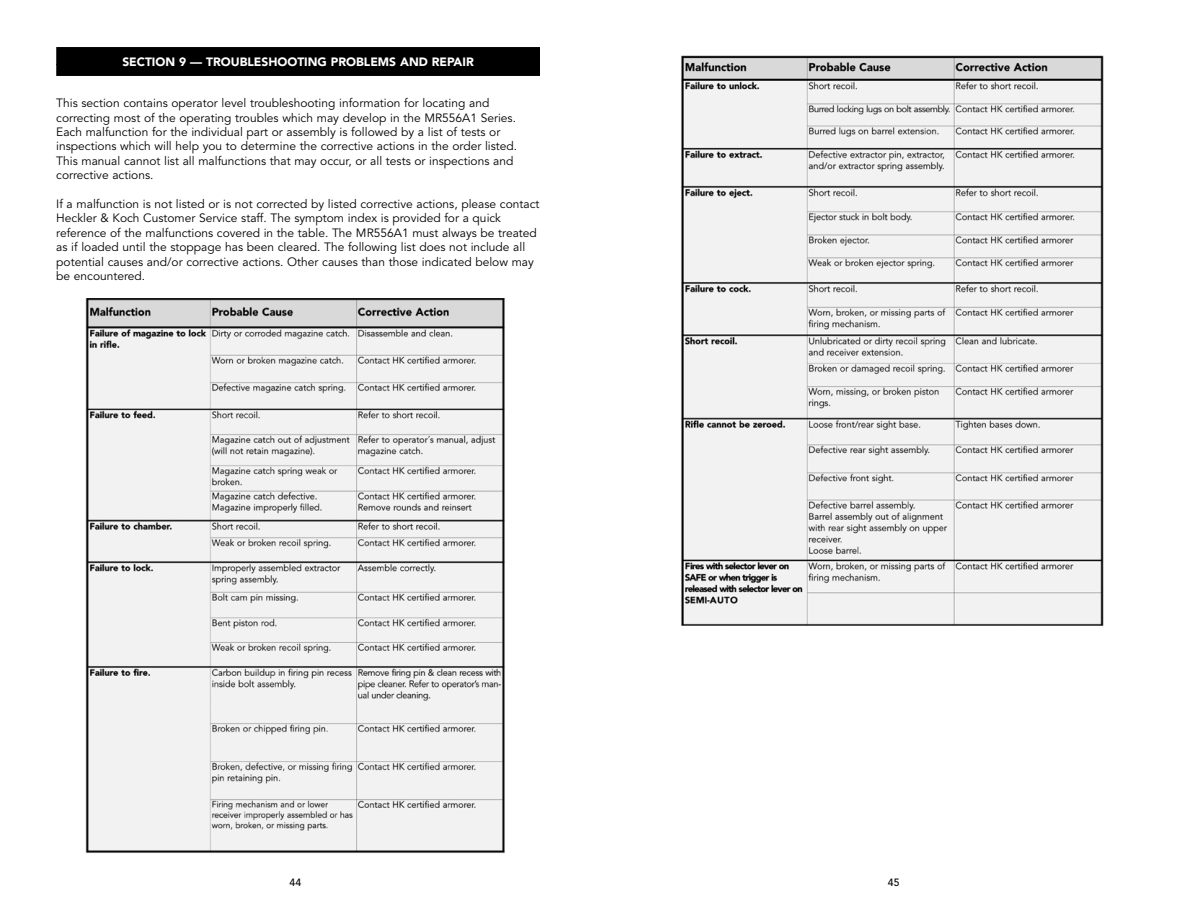
<style>
.page{position:relative;width:1188px;height:918px;background:#fff}
.page>*{position:absolute;margin:0;border:0;box-sizing:border-box;transform-origin:0 0}
.t1{font:12px/14.4px "Avenir";color:#000}
.t2{font:900 12px "Avenir";color:#fff}
.t3{font:500 10.5px "Avenir";color:#000}
</style>
<div class="page">
<div style="left:56px;top:47px;width:484px;height:18px;background:#000"></div>
<div style="left:56px;top:64px;width:484px;height:12px;background:#000"></div>
<img style="left:85px;top:298px;width:420px;height:555px">
<img style="left:681px;top:55px;width:423px;height:571px">
<p class="t2" style="left:122px;top:54px;width:16px">SECTION</p>
<p class="t2" style="left:179px;top:54px;width:43px">9 — TROUBLESHOOTING</p>
<p class="t2" style="left:331px;top:54px;width:17px">PROBLEMS</p>
<p class="t2" style="left:400px;top:54px;width:11px">AND</p>
<p class="t2" style="left:432px;top:54px;width:8px">REPAIR</p>
<p class="t1" style="left:56px;top:96px;width:462px">This section contains operator level troubleshooting information for locating and correcting most of the operating troubles which may develop in the MR556A1 Series.<br>Each malfunction for the individual part or assembly is followed by a list of tests or inspections which will help you to determine the corrective actions in the order listed.<br>This manual cannot list all malfunctions that may occur, or all tests or inspections and corrective actions.</p>
<p class="t1" style="left:56px;top:197px;width:485px">If a malfunction is not listed or is not corrected by listed corrective actions, please contact Heckler &amp; Koch Customer Service staff. The symptom index is provided for a quick reference of the malfunctions covered in the table. The MR556A1 must always be treated as if loaded until the stoppage has been cleared. The following list does not include all potential causes and/or corrective actions. Other causes than those indicated below may be encountered.</p>
<p class="t3" style="left:290px;top:876px;width:13px">44</p>
<p class="t3" style="left:888px;top:876px;width:13px">45</p>
</div>
